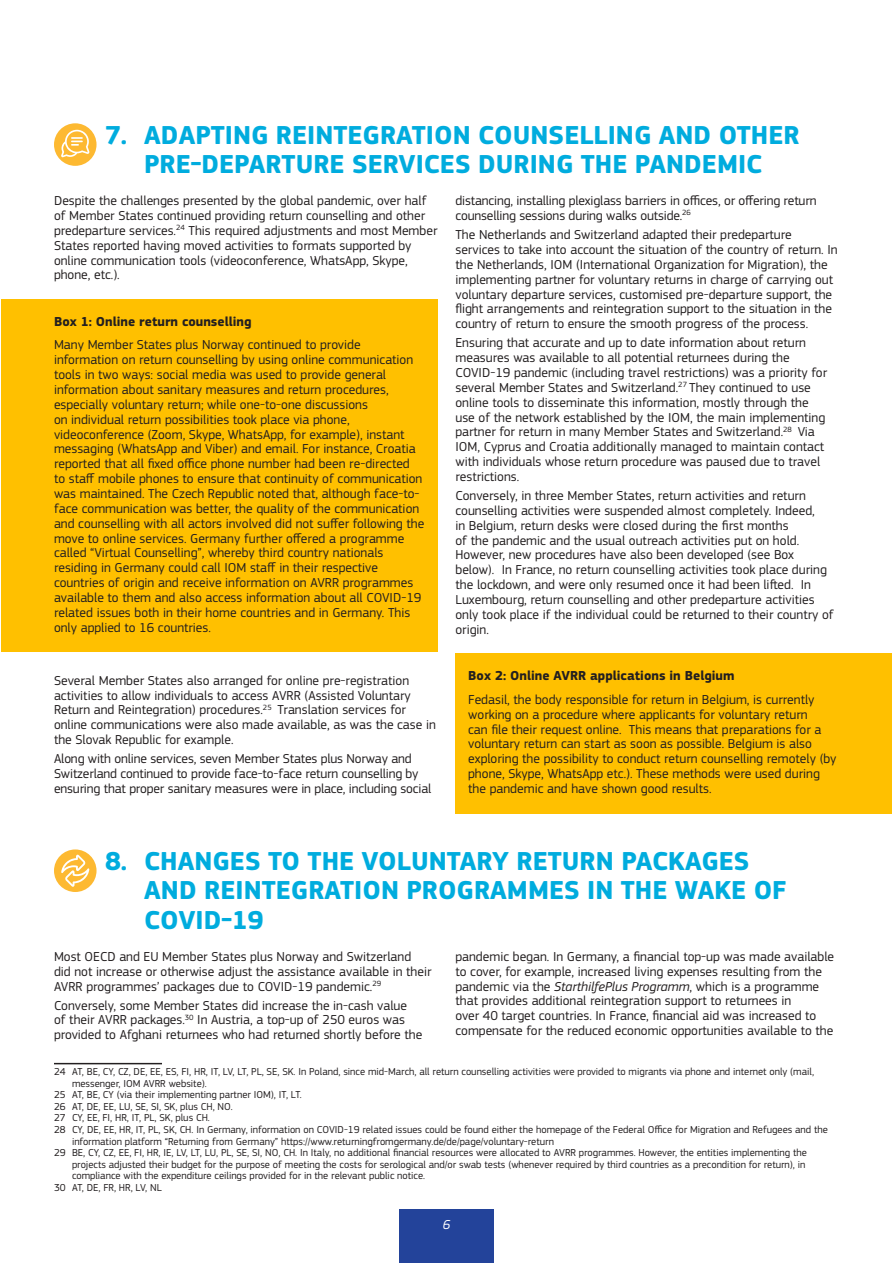
<style>
.page{position:relative;width:893px;height:1263px;background:#fff}
.page>*{position:absolute;margin:0;border:0;box-sizing:border-box;transform-origin:0 0}
.t1{font:700 27px/29.7px "EC Square Sans Pro";color:#00acde;text-align:center}
.text_main{font:13.5px/14.9px "EC Square Sans Pro";color:#231f20}
.box_left{font:13.5px/14.9px "EC Square Sans Pro";color:#231f20}
.box_right{font:13.5px/14.9px "EC Square Sans Pro";color:#231f20}
.box_right_title{font:700 13.5px "EC Square Sans Pro";color:#231f20}
.box_left_title{font:700 13.5px "EC Square Sans Pro";color:#231f20}
.t2{font:italic 13.5px "EC Square Sans Pro";color:#fff}
.footnote___source{font:10.5px/11.6px "EC Square Sans Pro";color:#231f20}
.s1{font-style:italic}
</style>
<div class="page">
<div style="left:399px;top:1209px;width:95px;height:54px;background:#23439a"></div>
<hr style="left:54px;top:1063px;width:108px;height:1px;background:#231f20">
<div style="left:1px;top:299px;width:436px;height:43px;background:#ffc000"></div>
<div style="left:1px;top:322px;width:436px;height:330px;background:#ffc000"></div>
<div style="left:455px;top:653px;width:437px;height:44px;background:#ffc000"></div>
<div style="left:455px;top:677px;width:437px;height:137px;background:#ffc000"></div>
<div style="left:54px;top:123px;width:43px;height:43px;background:#fdb931;border-radius:50%"></div>
<svg style="left:61px;top:130px;width:29px;height:27px"></svg>
<div style="left:54px;top:849px;width:43px;height:43px;background:#fdb931;border-radius:50%"></div>
<svg style="left:61px;top:855px;width:28px;height:32px"></svg>
<p class="t1" style="left:105px;top:121px;width:696px">7. ADAPTING REINTEGRATION COUNSELLING AND OTHER<br>PRE-DEPARTURE SERVICES DURING THE PANDEMIC</p>
<p class="text_main" style="left:54px;top:193px;width:385px">Despite the challenges presented by the global pandemic, over half of Member States continued providing return counselling and other predeparture services.<sup>24</sup> This required adjustments and most Member States reported having moved activities to formats supported by online communication tools (videoconference, WhatsApp, Skype, phone, etc.).</p>
<p class="box_left_title" style="left:54px;top:314px;width:199px">Box 1: Online return counselling</p>
<p class="box_left" style="left:54px;top:338px;width:372px">Many Member States plus Norway continued to provide information on return counselling by using online communication tools in two ways: social media was used to provide general information about sanitary measures and return procedures, especially voluntary return; while one-to-one discussions<br>on individual return possibilities took place via phone, videoconference (Zoom, Skype, WhatsApp, for example), instant messaging (WhatsApp and Viber) and email. For instance, Croatia reported that all fixed office phone number had been re-directed to staff mobile phones to ensure that continuity of communication was maintained. The Czech Republic noted that, although face-to&shy;face communication was better, the quality of the communication and counselling with all actors involved did not suffer following the move to online services. Germany further offered a programme called “Virtual Counselling”, whereby third country nationals residing in Germany could call IOM staff in their respective countries of origin and receive information on AVRR programmes available to them and also access information about all COVID-19 related issues both in their home countries and in Germany. This only applied to 16 countries.</p>
<p class="text_main" style="left:54px;top:673px;width:383px">Several Member States also arranged for online pre-registration activities to allow individuals to access AVRR (Assisted Voluntary Return and Reintegration) procedures.<sup>25</sup> Translation services for online communications were also made available, as was the case in the Slovak Republic for example.</p>
<p class="text_main" style="left:54px;top:751px;width:379px">Along with online services, seven Member States plus Norway and<br>Switzerland continued to provide face-to-face return counselling by ensuring that proper sanitary measures were in place, including social</p>
<p class="text_main" style="left:455px;top:193px;width:362px">distancing, installing plexiglass barriers in offices, or offering return counselling sessions during walks outside.<sup>26</sup></p>
<p class="text_main" style="left:455px;top:227px;width:384px">The Netherlands and Switzerland adapted their predeparture services to take into account the situation of the country of return. In the Netherlands, IOM (International Organization for Migration), the implementing partner for voluntary returns in charge of carrying out voluntary departure services, customised pre-departure support, the flight arrangements and reintegration support to the situation in the country of return to ensure the smooth progress of the process.</p>
<p class="text_main" style="left:455px;top:335px;width:373px">Ensuring that accurate and up to date information about return measures was available to all potential returnees during the COVID-19 pandemic (including travel restrictions) was a priority for several Member States and Switzerland.<sup>27</sup> They continued to use online tools to disseminate this information, mostly through the use of the network established by the IOM, the main implementing partner for return in many Member States and Switzerland.<sup>28</sup> Via IOM, Cyprus and Croatia additionally managed to maintain contact with individuals whose return procedure was paused due to travel restrictions.</p>
<p class="text_main" style="left:455px;top:488px;width:380px">Conversely, in three Member States, return activities and return counselling activities were suspended almost completely. Indeed,<br>in Belgium, return desks were closed during the first months<br>of the pandemic and the usual outreach activities put on hold.<br>However, new procedures have also been developed (see Box below). In France, no return counselling activities took place during the lockdown, and were only resumed once it had been lifted. In Luxembourg, return counselling and other predeparture activities only took place if the individual could be returned to their country of origin.</p>
<p class="box_right_title" style="left:468px;top:668px;width:268px">Box 2: Online AVRR applications in Belgium</p>
<p class="box_right" style="left:468px;top:692px;width:370px">Fedasil, the body responsible for return in Belgium, is currently working on a procedure where applicants for voluntary return<br>can file their request online. This means that preparations for a voluntary return can start as soon as possible. Belgium is also exploring the possibility to conduct return counselling remotely (by phone, Skype, WhatsApp etc.). These methods were used during the pandemic and have shown good results.</p>
<p class="t1" style="left:144px;top:847px;width:644px;text-align:left;text-indent:-39px">8. CHANGES TO THE VOLUNTARY RETURN PACKAGES<br>AND REINTEGRATION PROGRAMMES IN THE WAKE OF<br>COVID-19</p>
<p class="text_main" style="left:54px;top:949px;width:379px">Most OECD and EU Member States plus Norway and Switzerland<br>did not increase or otherwise adjust the assistance available in their<br>AVRR programmes’ packages due to COVID-19 pandemic.<sup>29</sup></p>
<p class="text_main" style="left:54px;top:998px;width:370px">Conversely, some Member States did increase the in-cash value<br>of their AVRR packages.<sup>30</sup> In Austria, a top-up of 250 euros was provided to Afghani returnees who had returned shortly before the</p>
<p class="text_main" style="left:455px;top:949px;width:380px">pandemic began. In Germany, a financial top-up was made available to cover, for example, increased living expenses resulting from the pandemic via the <span class="s1">StarthilfePlus Programm</span>, which is a programme that provides additional reintegration support to returnees in<br>over 40 target countries. In France, financial aid was increased to compensate for the reduced economic opportunities available to the</p>
<p class="footnote___source" style="left:72px;top:1066px;width:743px;text-indent:-18px">24 AT, BE, CY, CZ, DE, EE, ES, FI, HR, IT, LV, LT, PL, SE, SK. In Poland, since mid-March, all return counselling activities were provided to migrants via phone and internet only (mail, messenger, IOM AVRR website).</p>
<p class="footnote___source" style="left:54px;top:1089px;width:249px">25 AT, BE, CY (via their implementing partner IOM), IT, LT.</p>
<p class="footnote___source" style="left:54px;top:1101px;width:180px">26 AT, DE, EE, LU, SE, SI, SK, plus CH, NO.</p>
<p class="footnote___source" style="left:54px;top:1112px;width:157px">27 CY, EE, FI, HR, IT, PL, SK, plus CH.</p>
<p class="footnote___source" style="left:72px;top:1124px;width:757px;text-indent:-18px">28 CY, DE, EE, HR, IT, PL, SK, CH. In Germany, information on COVID-19 related issues could be found either the homepage of the Federal Office for Migration and Refugees and the information platform “Returning from Germany” https://www.returningfromgermany.de/de/page/voluntary-return</p>
<p class="footnote___source" style="left:72px;top:1147px;width:736px;text-indent:-18px">29 BE, CY, CZ, EE, FI, HR, IE, LV, LT, LU, PL, SE, SI, NO, CH. In Italy, no additional financial resources were allocated to AVRR programmes. However, the entities implementing the projects adjusted their budget for the purpose of meeting the costs for serological and/or swab tests (whenever required by third countries as a precondition for return), in compliance with the expenditure ceilings provided for in the relevant public notice.</p>
<p class="footnote___source" style="left:54px;top:1181px;width:109px">30 AT, DE, FR, HR, LV, NL</p>
<p class="t2" style="left:443px;top:1216px;width:9px">6</p>
</div>
